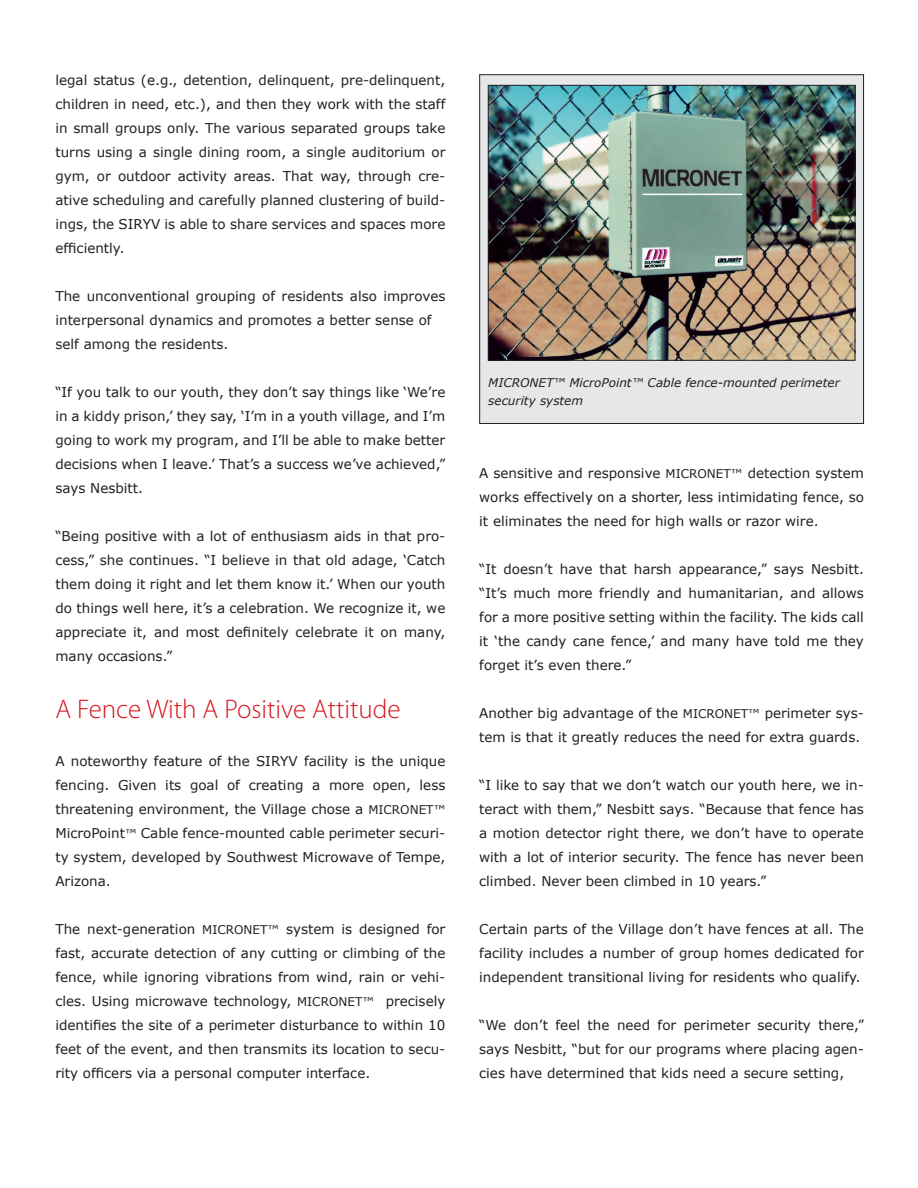
<style>
.page{position:relative;width:918px;height:1188px;background:#fff}
.page>*{position:absolute;margin:0;border:0;box-sizing:border-box;transform-origin:0 0}
.t1{font:300 27px "Myriad Pro";color:#d7171f}
.t2{font:13.5px/24px "Verdana";color:#231f20;text-align:justify}
.t3{font:italic 12px/18px "Verdana";color:#231f20}
.s1{font-size:12px}
</style>
<div class="page">
<div style="left:480px;top:75px;width:384px;height:348px;background:#e6e7e9"></div>
<div style="left:479px;top:74px;width:385px;height:350px;border:1px solid #231f20"></div>
<img style="left:490px;top:87px;width:363px;height:272px">
<div style="left:488px;top:85px;width:367px;height:276px;border:1px solid #231f20"></div>
<p class="t2" style="left:55px;top:67px;width:392px">legal status (e.g., detention, delinquent, pre-delinquent, children in need, etc.), and then they work with the staff in small groups only. The various separated groups take turns using a single dining room, a single auditorium or gym, or outdoor activity areas. That way, through cre&shy;ative scheduling and carefully planned clustering of build&shy;ings, the SIRYV is able to share services and spaces more efficiently.</p>
<p class="t2" style="left:55px;top:283px;width:391px;text-align:left">The unconventional grouping of residents also improves interpersonal dynamics and promotes a better sense of self among the residents.</p>
<p class="t2" style="left:55px;top:379px;width:392px">“If you talk to our youth, they don’t say things like ‘We’re in a kiddy prison,’ they say, ‘I’m in a youth village, and I’m going to work my program, and I’ll be able to make better decisions when I leave.’ That’s a success we’ve achieved,” says Nesbitt.</p>
<p class="t2" style="left:55px;top:523px;width:392px">“Being positive with a lot of enthusiasm aids in that pro&shy;cess,” she continues. “I believe in that old adage, ‘Catch them doing it right and let them know it.’ When our youth do things well here, it’s a celebration. We recognize it, we appreciate it, and most definitely celebrate it on many, many occasions.”</p>
<h1 class="t1" style="left:55px;top:694px;width:347px">A Fence With A Positive Attitude</h1>
<p class="t2" style="left:55px;top:748px;width:392px">A noteworthy feature of the SIRYV facility is the unique fencing. Given its goal of creating a more open, less threatening environment, the Village chose a <span class="s1">MICRONET™ </span>MicroPoint<span class="s1">™</span> Cable fence-mounted cable perimeter securi&shy;ty system, developed by Southwest Microwave of Tempe, Arizona.</p>
<p class="t2" style="left:55px;top:916px;width:392px">The next-generation <span class="s1">MICRONET™</span> system is designed for fast, accurate detection of any cutting or climbing of the fence, while ignoring vibrations from wind, rain or vehi&shy;cles. Using microwave technology, <span class="s1">MICRONET™</span> precisely identifies the site of a perimeter disturbance to within 10 feet of the event, and then transmits its location to secu&shy;rity officers via a personal computer interface.</p>
<p class="t3" style="left:488px;top:374px;width:353px">MICRONET™ MicroPoint™ Cable fence-mounted perimeter security system</p>
<p class="t2" style="left:479px;top:461px;width:386px">A sensitive and responsive <span class="s1">MICRONET™</span> detection system works effectively on a shorter, less intimidating fence, so it eliminates the need for high walls or razor wire.</p>
<p class="t2" style="left:479px;top:557px;width:386px">“It doesn’t have that harsh appearance,” says Nesbitt. “It’s much more friendly and humanitarian, and allows for a more positive setting within the facility. The kids call it ‘the candy cane fence,’ and many have told me they forget it’s even there.”</p>
<p class="t2" style="left:479px;top:701px;width:386px">Another big advantage of the <span class="s1">MICRONET™</span> perimeter sys&shy;tem is that it greatly reduces the need for extra guards.</p>
<p class="t2" style="left:479px;top:773px;width:386px">“I like to say that we don’t watch our youth here, we in&shy;teract with them,” Nesbitt says. “Because that fence has a motion detector right there, we don’t have to operate with a lot of interior security. The fence has never been climbed. Never been climbed in 10 years.”</p>
<p class="t2" style="left:479px;top:917px;width:386px">Certain parts of the Village don’t have fences at all. The facility includes a number of group homes dedicated for independent transitional living for residents who qualify.</p>
<p class="t2" style="left:479px;top:1013px;width:386px">“We don’t feel the need for perimeter security there,” says Nesbitt, “but for our programs where placing agen&shy;cies have determined that kids need a secure setting,</p>
</div>
